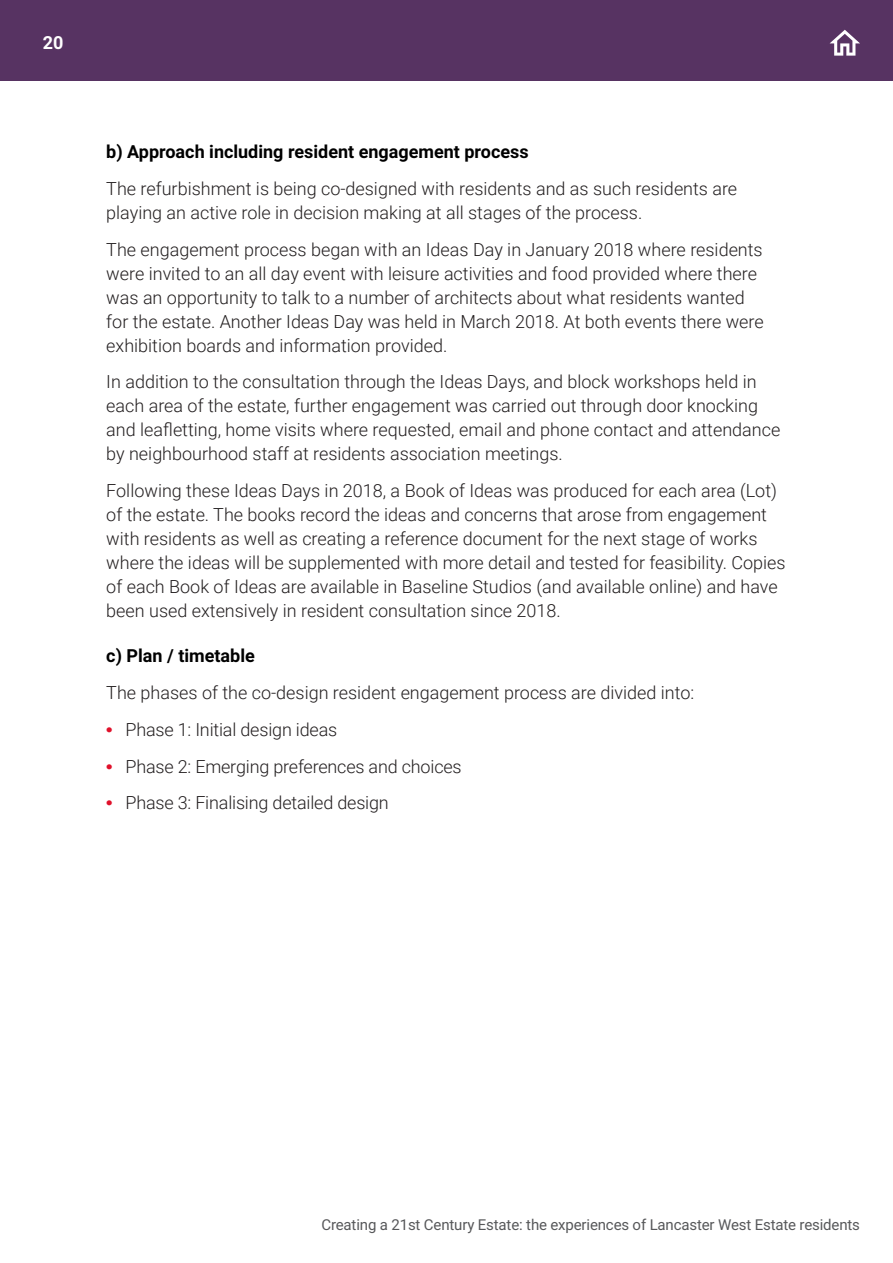
<style>
.page{position:relative;width:893px;height:1263px;background:#fff}
.page>*{position:absolute;margin:0;border:0;box-sizing:border-box;transform-origin:0 0}
.t1{font:300 18px/24px "Roboto";color:#231f20}
.t2{font:700 18px "Roboto";color:#000}
.t3{font:700 18px "Roboto";color:#fff}
.t4{font:15px "Roboto";letter-spacing:-.01em;color:#57585a}
.s1{font-family:"Arial";font-weight:700;color:#e0112b}
</style>
<div class="page">
<div style="left:0;top:0;width:893px;height:81px;background:#573362"></div>
<svg style="left:830px;top:30px;width:30px;height:26px"></svg>
<p class="t3" style="left:43px;top:30px;width:22px">20</p>
<p class="t2" style="left:106px;top:139px;width:424px">b) Approach including resident engagement process</p>
<p class="t1" style="left:106px;top:176px;width:632px">The refurbishment is being co-designed with residents and as such residents are playing an active role in decision making at all stages of the process.</p>
<p class="t1" style="left:106px;top:237px;width:659px">The engagement process began with an Ideas Day in January 2018 where residents were invited to an all day event with leisure activities and food provided where there was an opportunity to talk to a number of architects about what residents wanted for the estate. Another Ideas Day was held in March 2018. At both events there were exhibition boards and information provided.</p>
<p class="t1" style="left:106px;top:369px;width:675px">In addition to the consultation through the Ideas Days, and block workshops held in each area of the estate, further engagement was carried out through door knocking and leafletting, home visits where requested, email and phone contact and attendance by neighbourhood staff at residents association meetings.</p>
<p class="t1" style="left:106px;top:478px;width:681px">Following these Ideas Days in 2018, a Book of Ideas was produced for each area (Lot) of the estate. The books record the ideas and concerns that arose from engagement with residents as well as creating a reference document for the next stage of works where the ideas will be supplemented with more detail and tested for feasibility. Copies of each Book of Ideas are available in Baseline Studios (and available online) and have been used extensively in resident consultation since 2018.</p>
<p class="t2" style="left:106px;top:643px;width:150px">c) Plan / timetable</p>
<p class="t1" style="left:106px;top:680px;width:589px">The phases of the co-design resident engagement process are divided into:</p>
<p class="t1" style="left:106px;top:717px;width:232px"><span class="s1">•</span> Phase 1: Initial design ideas</p>
<p class="t1" style="left:106px;top:754px;width:357px"><span class="s1">•</span> Phase 2: Emerging preferences and choices</p>
<p class="t1" style="left:106px;top:790px;width:284px"><span class="s1">•</span> Phase 3: Finalising detailed design</p>
<p class="t4" style="left:321px;top:1214px;width:540px">Creating a 21st Century Estate: the experiences of Lancaster West Estate residents</p>
</div>
